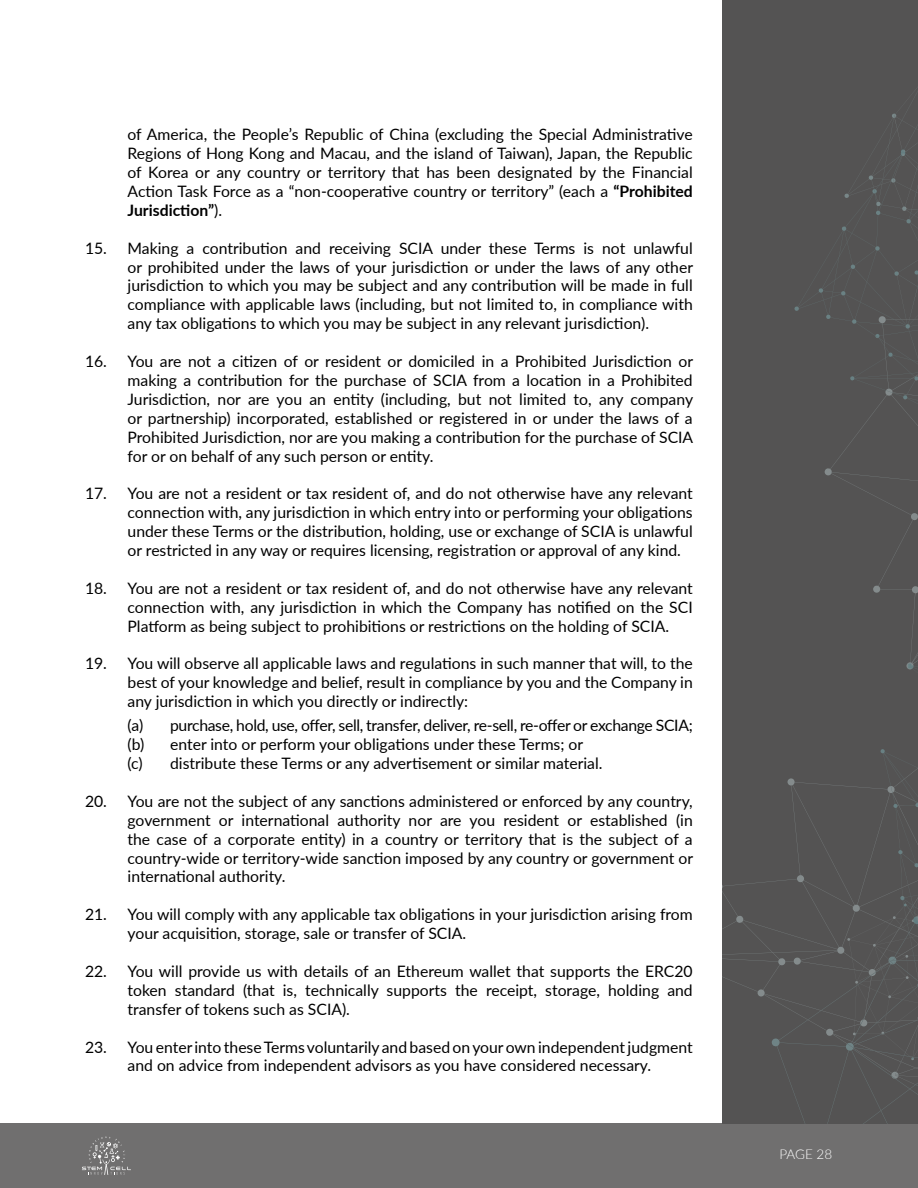
<style>
.page{position:relative;width:918px;height:1188px;background:#fff}
.page>*{position:absolute;margin:0;border:0;box-sizing:border-box;transform-origin:0 0}
.t1{font:15.75px/18.9px "Lato";color:#000;text-align:justify}
.t2{font:15.75px "Lato";letter-spacing:-.02em;color:#000}
.t3{font:300 13.5px "Lato";letter-spacing:-.01em;color:#fff}
.s1{font-weight:700}
</style>
<div class="page">
<div style="left:0;top:1124px;width:918px;height:64px;background:#706f6f"></div>
<svg style="left:82px;top:1137px;width:49px;height:38px"></svg>
<div style="left:723px;top:0;width:195px;height:1124px;background:#545353"></div>
<svg style="left:795px;top:114px;width:98px;height:479px"></svg>
<svg style="left:723px;top:749px;width:195px;height:375px"></svg>
<img style="left:893px;top:113px;width:25px;height:785px">
<img style="left:893px;top:513px;width:25px;height:382px">
<p class="t1" style="left:128px;top:124px;width:567px">of America, the People’s Republic of China (excluding the Special Administrative Regions of Hong Kong and Macau, and the island of Taiwan), Japan, the Republic of Korea or any country or territory that has been designated by the Financial Action Task Force as a “non-cooperative country or territory” (each a <span class="s1">“Prohibited Jurisdiction”</span>).</p>
<p class="t1" style="left:128px;top:238px;width:567px;text-indent:-43px">15. Making a contribution and receiving SCIA under these Terms is not unlawful or prohibited under the laws of your jurisdiction or under the laws of any other jurisdiction to which you may be subject and any contribution will be made in full compliance with applicable laws (including, but not limited to, in compliance with any tax obligations to which you may be subject in any relevant jurisdiction).</p>
<p class="t1" style="left:128px;top:351px;width:567px;text-indent:-43px">16. You are not a citizen of or resident or domiciled in a Prohibited Jurisdiction or making a contribution for the purchase of SCIA from a location in a Prohibited Jurisdiction, nor are you an entity (including, but not limited to, any company or partnership) incorporated, established or registered in or under the laws of a Prohibited Jurisdiction, nor are you making a contribution for the purchase of SCIA for or on behalf of any such person or entity.</p>
<p class="t1" style="left:128px;top:484px;width:567px;text-indent:-43px">17. You are not a resident or tax resident of, and do not otherwise have any relevant connection with, any jurisdiction in which entry into or performing your obligations under these Terms or the distribution, holding, use or exchange of SCIA is unlawful or restricted in any way or requires licensing, registration or approval of any kind.</p>
<p class="t1" style="left:128px;top:578px;width:567px;text-indent:-43px">18. You are not a resident or tax resident of, and do not otherwise have any relevant connection with, any jurisdiction in which the Company has notified on the SCI Platform as being subject to prohibitions or restrictions on the holding of SCIA.</p>
<p class="t1" style="left:128px;top:654px;width:567px;text-indent:-43px">19. You will observe all applicable laws and regulations in such manner that will, to the best of your knowledge and belief, result in compliance by you and the Company in any jurisdiction in which you directly or indirectly:</p>
<p class="t1" style="left:128px;top:715px;width:17px">(a)</p>
<p class="t2" style="left:170px;top:714px;width:524px">purchase, hold, use, offer, sell, transfer, deliver, re-sell, re-offer or exchange SCIA;</p>
<p class="t1" style="left:128px;top:734px;width:18px">(b)</p>
<p class="t1" style="left:170px;top:734px;width:415px">enter into or perform your obligations under these Terms; or</p>
<p class="t1" style="left:128px;top:753px;width:17px">(c)</p>
<p class="t1" style="left:170px;top:753px;width:434px">distribute these Terms or any advertisement or similar material.</p>
<p class="t1" style="left:128px;top:791px;width:567px;text-indent:-43px">20. You are not the subject of any sanctions administered or enforced by any country, government or international authority nor are you resident or established (in the case of a corporate entity) in a country or territory that is the subject of a country-wide or territory-wide sanction imposed by any country or government or international authority.</p>
<p class="t1" style="left:128px;top:904px;width:567px;text-indent:-43px">21. You will comply with any applicable tax obligations in your jurisdiction arising from your acquisition, storage, sale or transfer of SCIA.</p>
<p class="t1" style="left:128px;top:961px;width:567px;text-indent:-43px">22. You will provide us with details of an Ethereum wallet that supports the ERC20 token standard (that is, technically supports the receipt, storage, holding and transfer of tokens such as SCIA).</p>
<p class="t1" style="left:85px;top:1037px;width:609px;text-align:center">23. You enter into these Terms voluntarily and based on your own independent judgment and on advice from independent advisors as you have considered necessary.</p>
<p class="t3" style="left:779px;top:1145px;width:54px">PAGE 28</p>
</div>
